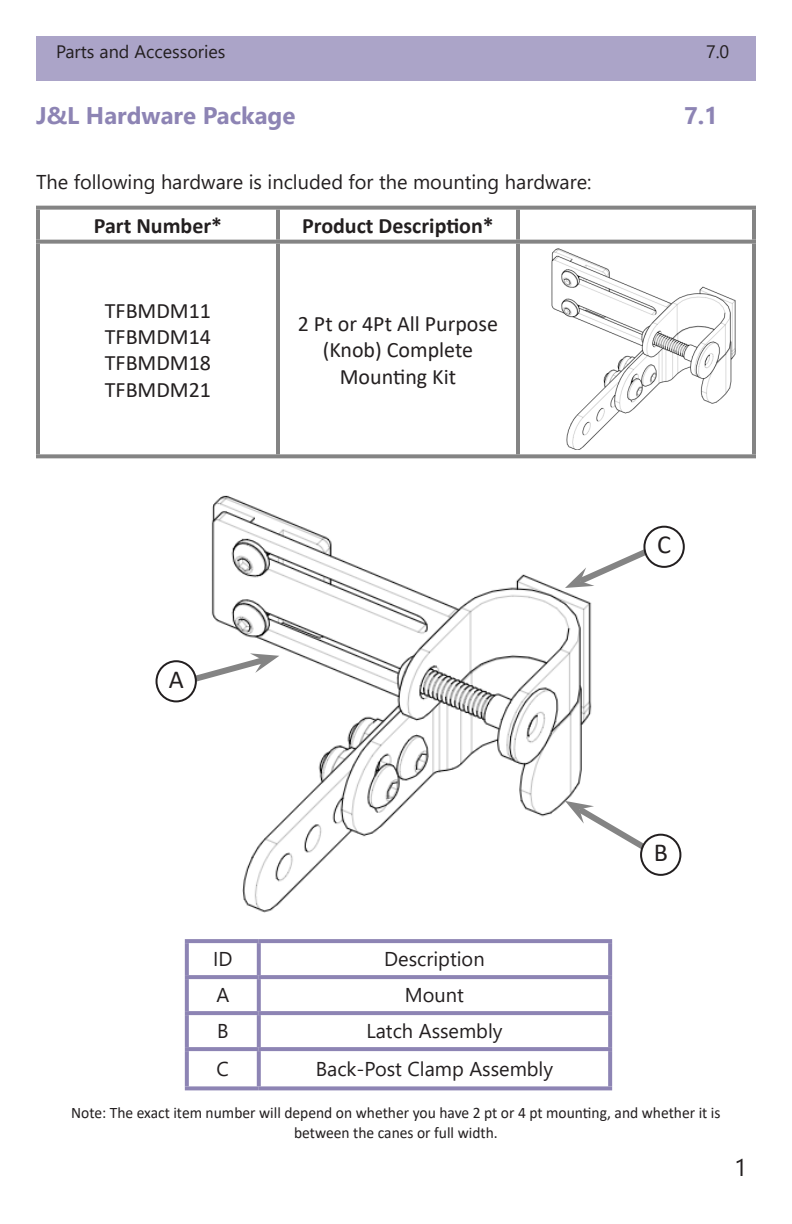
<style>
.page{position:relative;width:792px;height:1224px;background:#fff}
.page>*{position:absolute;margin:0;border:0;box-sizing:border-box;transform-origin:0 0}
.t1{font:26px "Calibri";color:#231f20}
.t2{font:700 24px "Segoe UI";color:#8d84b4}
.t3{font:24px "Segoe UI";color:#231f20}
.t4{font:22px/26.4px "Calibri";color:#231f20;text-align:center}
.t5{font:700 22px "Calibri";color:#231f20}
.t6{font:20px "Segoe UI";color:#231f20}
.t7{font:18px "Segoe UI";color:#231f20}
.t8{font:16px/20px "Calibri";color:#231f20;text-align:center}
</style>
<div class="page">
<div style="left:36px;top:36px;width:720px;height:44px;background:#aba4c8"></div>
<img style="left:176px;top:495px;width:416px;height:417px">
<svg style="left:36px;top:206px;width:242px;height:4px"></svg>
<hr style="left:36px;top:210px;width:4px;height:30px;background:#848484">
<svg style="left:278px;top:206px;width:240px;height:4px"></svg>
<hr style="left:276px;top:210px;width:4px;height:30px;background:#848484">
<svg style="left:518px;top:206px;width:238px;height:4px"></svg>
<hr style="left:516px;top:210px;width:4px;height:30px;background:#848484">
<hr style="left:752px;top:210px;width:4px;height:30px;background:#848484">
<svg style="left:36px;top:240px;width:242px;height:4px"></svg>
<hr style="left:36px;top:244px;width:4px;height:210px;background:#848484">
<svg style="left:278px;top:240px;width:240px;height:4px"></svg>
<hr style="left:276px;top:244px;width:4px;height:210px;background:#848484">
<svg style="left:518px;top:240px;width:238px;height:4px"></svg>
<hr style="left:516px;top:244px;width:4px;height:210px;background:#848484">
<hr style="left:752px;top:244px;width:4px;height:210px;background:#848484">
<svg style="left:36px;top:454px;width:242px;height:4px"></svg>
<svg style="left:278px;top:454px;width:240px;height:4px"></svg>
<svg style="left:518px;top:454px;width:238px;height:4px"></svg>
<svg style="left:186px;top:653px;width:93px;height:34px"></svg>
<svg style="left:565px;top:539px;width:94px;height:50px"></svg>
<svg style="left:565px;top:801px;width:91px;height:57px"></svg>
<div style="left:157px;top:661px;width:39px;height:40px;background:#fff;border-radius:50%"></div>
<div style="left:156px;top:660px;width:41px;height:42px;border:2px solid #231f20;border-radius:50%"></div>
<div style="left:641px;top:835px;width:39px;height:40px;background:#fff;border-radius:50%"></div>
<div style="left:640px;top:834px;width:41px;height:42px;border:2px solid #231f20;border-radius:50%"></div>
<div style="left:644px;top:527px;width:40px;height:40px;background:#fff;border-radius:50%"></div>
<div style="left:643px;top:526px;width:42px;height:42px;border:2px solid #231f20;border-radius:50%"></div>
<svg style="left:185px;top:939px;width:74px;height:4px"></svg>
<svg style="left:185px;top:943px;width:4px;height:32px"></svg>
<svg style="left:259px;top:939px;width:353px;height:4px"></svg>
<svg style="left:257px;top:943px;width:4px;height:32px"></svg>
<svg style="left:608px;top:943px;width:4px;height:32px"></svg>
<svg style="left:185px;top:975px;width:74px;height:4px"></svg>
<svg style="left:185px;top:979px;width:4px;height:32px"></svg>
<svg style="left:259px;top:975px;width:353px;height:4px"></svg>
<svg style="left:257px;top:979px;width:4px;height:32px"></svg>
<svg style="left:608px;top:979px;width:4px;height:32px"></svg>
<svg style="left:185px;top:1011px;width:74px;height:4px"></svg>
<svg style="left:185px;top:1015px;width:4px;height:32px"></svg>
<svg style="left:259px;top:1011px;width:353px;height:4px"></svg>
<svg style="left:257px;top:1015px;width:4px;height:32px"></svg>
<svg style="left:608px;top:1015px;width:4px;height:32px"></svg>
<svg style="left:185px;top:1047px;width:74px;height:4px"></svg>
<svg style="left:185px;top:1051px;width:4px;height:35px"></svg>
<svg style="left:259px;top:1047px;width:353px;height:4px"></svg>
<svg style="left:257px;top:1051px;width:4px;height:35px"></svg>
<svg style="left:608px;top:1051px;width:4px;height:35px"></svg>
<svg style="left:185px;top:1086px;width:74px;height:4px"></svg>
<svg style="left:259px;top:1086px;width:353px;height:4px"></svg>
<img style="left:551px;top:248px;width:185px;height:202px">
<p class="t7" style="left:56px;top:35px;width:171px">Parts and Accessories</p>
<p class="t7" style="left:706px;top:35px;width:25px">7.0</p>
<p class="t2" style="left:36px;top:92px;width:261px">J&amp;L Hardware Package</p>
<p class="t2" style="left:684px;top:92px;width:36px">7.1</p>
<p class="t6" style="left:36px;top:163px;width:557px">The following hardware is included for the mounting hardware:</p>
<p class="t5" style="left:94px;top:210px;width:130px">Part Number*</p>
<p class="t5" style="left:302px;top:210px;width:193px">Product Description*</p>
<p class="t4" style="left:105px;top:297px;width:108px">TFBMDM11</p>
<p class="t4" style="left:105px;top:323px;width:108px">TFBMDM14</p>
<p class="t4" style="left:105px;top:349px;width:108px">TFBMDM18</p>
<p class="t4" style="left:105px;top:376px;width:108px">TFBMDM21</p>
<p class="t4" style="left:298px;top:310px;width:202px">2 Pt or 4Pt All Purpose (Knob) Complete<br>Mounting Kit</p>
<p class="t1" style="left:169px;top:661px;width:17px">A</p>
<p class="t1" style="left:657px;top:526px;width:15px">C</p>
<p class="t1" style="left:654px;top:834px;width:16px">B</p>
<p class="t6" style="left:213px;top:940px;width:21px">ID</p>
<p class="t6" style="left:384px;top:940px;width:102px">Description</p>
<p class="t6" style="left:216px;top:976px;width:14px">A</p>
<p class="t6" style="left:405px;top:976px;width:61px">Mount</p>
<p class="t6" style="left:217px;top:1012px;width:13px">B</p>
<p class="t6" style="left:366px;top:1012px;width:138px">Latch Assembly</p>
<p class="t6" style="left:217px;top:1050px;width:14px">C</p>
<p class="t6" style="left:316px;top:1050px;width:239px">Back-Post Clamp Assembly</p>
<p class="t8" style="left:71px;top:1102px;width:651px">Note: The exact item number will depend on whether you have 2 pt or 4 pt mounting, and whether it is between the canes or full width.</p>
<p class="t3" style="left:734px;top:1144px;width:14px">1</p>
</div>
